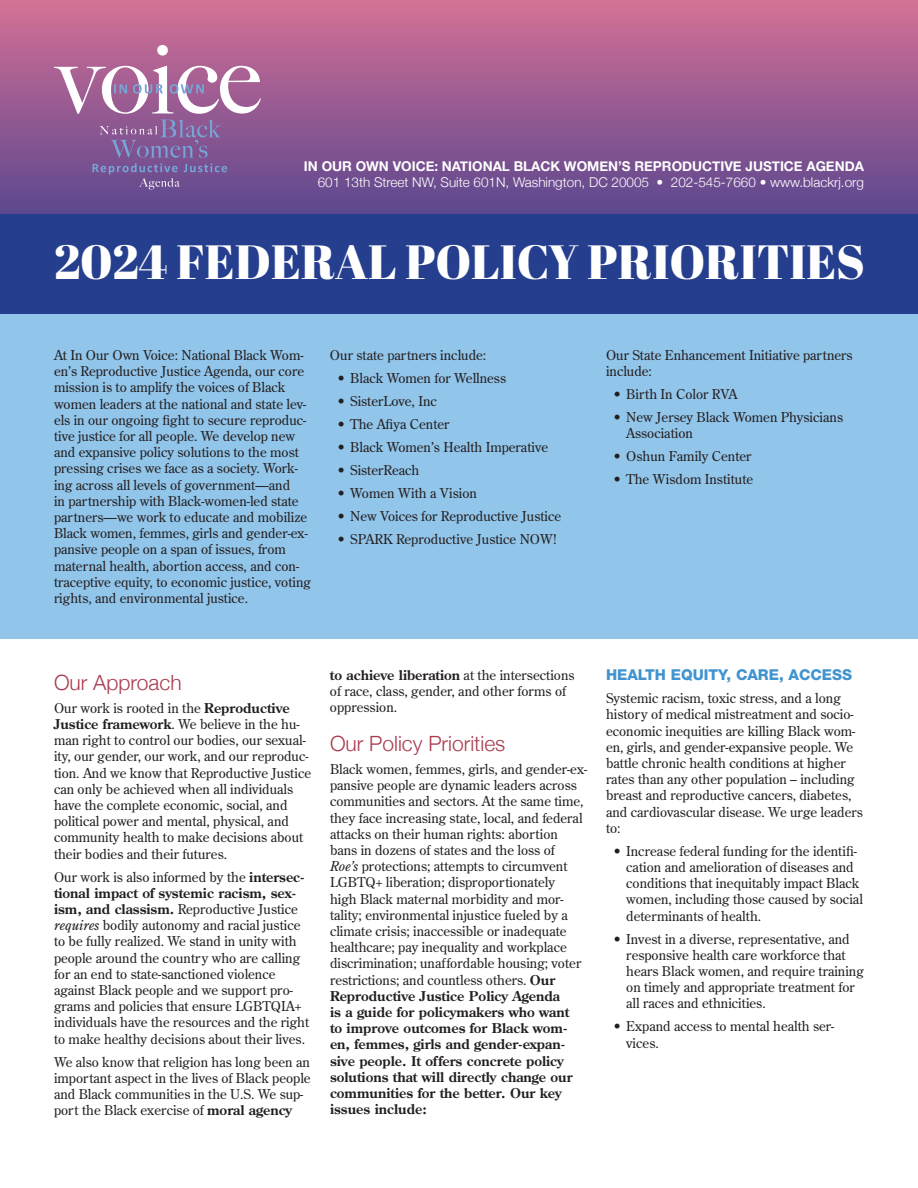
<style>
.page{position:relative;width:918px;height:1188px;background:#fff}
.page>*{position:absolute;margin:0;border:0;box-sizing:border-box;transform-origin:0 0}
.t1{font:48px "Abril Fatface";color:#fff}
.t2{font:300 21px "Helvetica Neue";color:#a93b4f}
.t3{font:800 15px "Helvetica Neue";color:#4194d0}
.t4{font:13.5px/16.2px "Century Old Style Std";color:#231f20}
.t5{font:300 13.5px "Helvetica Neue";color:#fff}
.t6{font:700 13.5px "Helvetica Neue";color:#fff}
.s1{font-weight:700}
.s2{font-style:italic}
</style>
<div class="page">
<svg style="left:0;top:0;width:918px;height:214px;background:#995c91"></svg>
<div style="left:0;top:310px;width:918px;height:329px;background:#92c5ea"></div>
<svg style="left:54px;top:45px;width:207px;height:144px;background:#9b6da0"></svg>
<div style="left:0;top:214px;width:918px;height:100px;background:#253f8e"></div>
<p class="t6" style="left:304px;top:155px;width:562px">IN OUR OWN VOICE: NATIONAL BLACK WOMEN’S REPRODUCTIVE JUSTICE AGENDA</p>
<p class="t5" style="left:318px;top:171px;width:548px">601 13th Street NW, Suite 601N, Washington, DC 20005 • 202-545-7660 • www.blackrj.org</p>
<h1 class="t1" style="left:54px;top:228px;width:812px">2024 FEDERAL POLICY PRIORITIES</h1>
<p class="t4" style="left:54px;top:347px;width:259px">At In Our Own Voice: National Black Wom&shy;en’s Reproductive Justice Agenda, our core mission is to amplify the voices of Black women leaders at the national and state lev&shy;els in our ongoing fight to secure reproduc&shy;tive justice for all people. We develop new and expansive policy solutions to the most pressing crises we face as a society. Work&shy;ing across all levels of government—and<br>in partnership with Black-women-led state partners—we work to educate and mobilize Black women, femmes, girls and gender-ex&shy;pansive people on a span of issues, from maternal health, abortion access, and con&shy;traceptive equity, to economic justice, voting rights, and environmental justice.</p>
<p class="t4" style="left:330px;top:347px;width:158px">Our state partners include:</p>
<p class="t4" style="left:337px;top:370px;width:171px">• Black Women for Wellness</p>
<p class="t4" style="left:337px;top:393px;width:102px">• SisterLove, Inc</p>
<p class="t4" style="left:337px;top:416px;width:114px">• The Afiya Center</p>
<p class="t4" style="left:337px;top:439px;width:213px">• Black Women’s Health Imperative</p>
<p class="t4" style="left:337px;top:461px;width:84px">• SisterReach</p>
<p class="t4" style="left:337px;top:484px;width:142px">• Women With a Vision</p>
<p class="t4" style="left:337px;top:507px;width:226px">• New Voices for Reproductive Justice</p>
<p class="t4" style="left:337px;top:530px;width:221px">• SPARK Reproductive Justice NOW!</p>
<p class="t4" style="left:606px;top:347px;width:248px">Our State Enhancement Initiative partners include:</p>
<p class="t4" style="left:613px;top:386px;width:126px">• Birth In Color RVA</p>
<p class="t4" style="left:626px;top:409px;width:218px;text-indent:-14px">• New Jersey Black Women Physicians<br>Association</p>
<p class="t4" style="left:613px;top:448px;width:140px">• Oshun Family Center</p>
<p class="t4" style="left:613px;top:471px;width:142px">• The Wisdom Institute</p>
<h2 class="t2" style="left:54px;top:665px;width:129px">Our Approach</h2>
<p class="t4" style="left:54px;top:700px;width:259px">Our work is rooted in the <span class="s1">Reproductive Justice framework</span>. We believe in the hu&shy;man right to control our bodies, our sexual&shy;ity, our gender, our work, and our reproduc&shy;tion. And we know that Reproductive Justice can only be achieved when all individuals have the complete economic, social, and political power and mental, physical, and community health to make decisions about their bodies and their futures.</p>
<p class="t4" style="left:54px;top:868px;width:257px">Our work is also informed by the <span class="s1">intersec&shy;tional impact of systemic racism, sex&shy;ism, and classism.</span> Reproductive Justice <span class="s2">requires</span> bodily autonomy and racial justice to be fully realized. We stand in unity with people around the country who are calling for an end to state-sanctioned violence against Black people and we support pro&shy;grams and policies that ensure LGBTQIA+ individuals have the resources and the right to make healthy decisions about their lives.</p>
<p class="t4" style="left:54px;top:1053px;width:258px">We also know that religion has long been an important aspect in the lives of Black people and Black communities in the U.S. We sup&shy;port the Black exercise of <span class="s1">moral agency</span></p>
<p class="t4" style="left:330px;top:667px;width:246px"><span class="s1">to achieve liberation</span> at the intersections of race, class, gender, and other forms of oppression.</p>
<h2 class="t2" style="left:330px;top:727px;width:177px">Our Policy Priorities</h2>
<p class="t4" style="left:330px;top:761px;width:259px">Black women, femmes, girls, and gender-ex&shy;pansive people are dynamic leaders across communities and sectors. At the same time, they face increasing state, local, and federal attacks on their human rights: abortion bans in dozens of states and the loss of<br><span class="s2">Roe’s</span> protections; attempts to circumvent LGBTQ+ liberation; disproportionately<br>high Black maternal morbidity and mor&shy;tality; environmental injustice fueled by a climate crisis; inaccessible or inadequate healthcare; pay inequality and workplace discrimination; unaffordable housing; voter restrictions; and countless others. <span class="s1">Our Reproductive Justice Policy Agenda<br>is a guide for policymakers who want<br>to improve outcomes for Black wom&shy;en, femmes, girls and gender-expan&shy;sive people. It offers concrete policy solutions that will directly change our communities for the better. Our key issues include:</span></p>
<p class="t3" style="left:606px;top:666px;width:248px">HEALTH EQUITY, CARE, ACCESS</p>
<p class="t4" style="left:606px;top:690px;width:258px">Systemic racism, toxic stress, and a long history of medical mistreatment and socio&shy;economic inequities are killing Black wom&shy;en, girls, and gender-expansive people. We battle chronic health conditions at higher rates than any other population – including breast and reproductive cancers, diabetes, and cardiovascular disease. We urge leaders to:</p>
<p class="t4" style="left:626px;top:843px;width:238px;text-indent:-14px">• Increase federal funding for the identifi&shy;cation and amelioration of diseases and conditions that inequitably impact Black women, including those caused by social determinants of health.</p>
<p class="t4" style="left:626px;top:930px;width:239px;text-indent:-14px">• Invest in a diverse, representative, and responsive health care workforce that hears Black women, and require training on timely and appropriate treatment for all races and ethnicities.</p>
<p class="t4" style="left:626px;top:1018px;width:210px;text-indent:-14px">• Expand access to mental health ser&shy;vices.</p>
</div>
